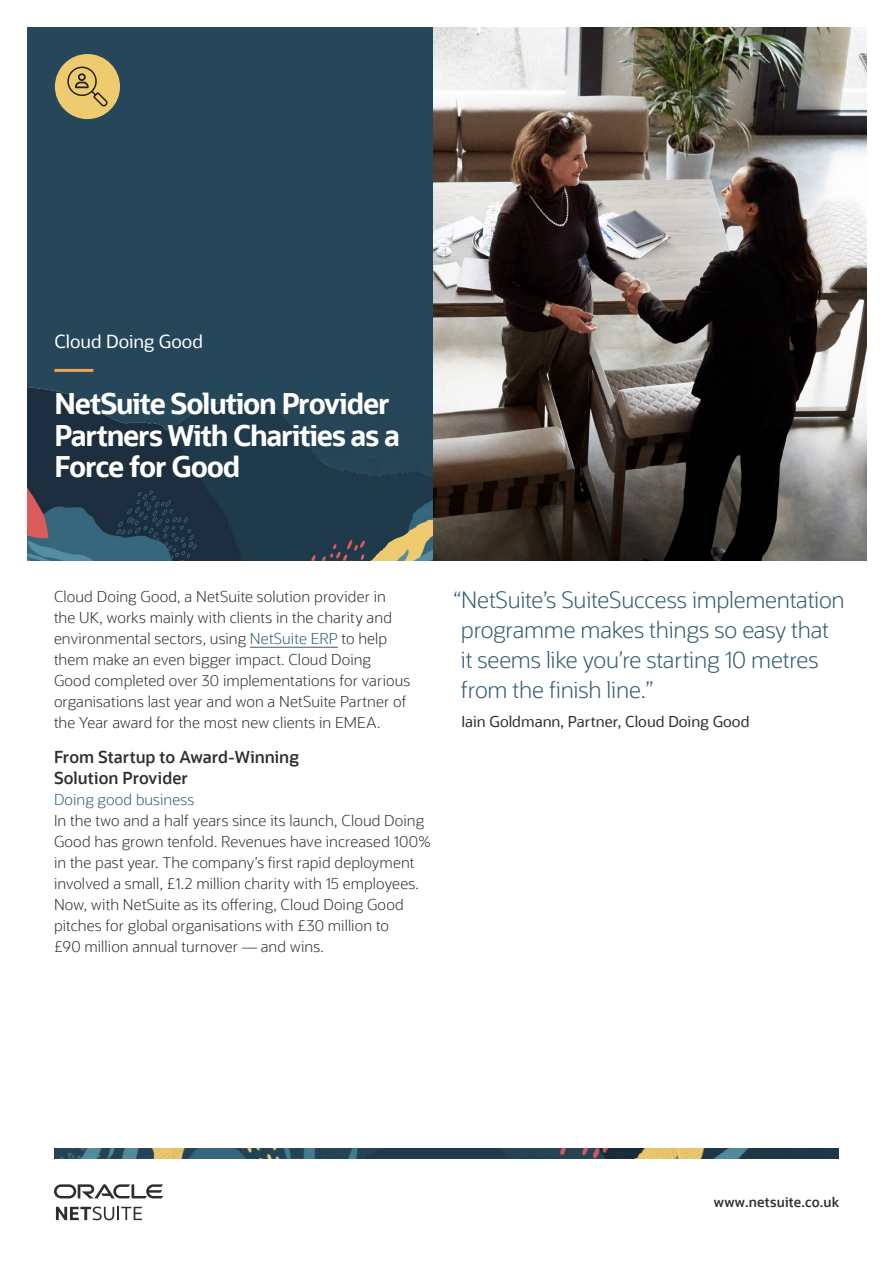
<style>
.page{position:relative;width:893px;height:1263px;background:#fff}
.page>*{position:absolute;margin:0;border:0;box-sizing:border-box;transform-origin:0 0}
.t1{font:700 28.5px/31.5px "Oracle Sans";letter-spacing:-.04em;color:#fff}
.t2{font:300 22.5px/30px "Oracle Sans";letter-spacing:-.01em;color:#325c72}
.t3{font:18px "Oracle Sans";color:#fff}
.t4{font:600 16.5px/21px "Oracle Sans";color:#312d2a}
.t5{font:300 15px/21px "Oracle Sans";letter-spacing:.005em;color:#312d2a}
.t6{font:15px "Oracle Sans";color:#312d2a}
.t7{font:300 15px "Oracle Sans";letter-spacing:.005em;color:#325c72}
.t8{font:600 13.5px "Oracle Sans";letter-spacing:.015em;color:#312d2a}
.s1{color:#325c72}
</style>
<div class="page">
<img style="left:54px;top:1148px;width:785px;height:10px">
<hr style="left:250px;top:647px;width:88px;height:1px;background:#325c72">
<img style="left:433px;top:27px;width:433px;height:533px">
<div style="left:27px;top:27px;width:406px;height:533px;background:#264759"></div>
<img style="left:27px;top:368px;width:406px;height:192px">
<hr style="left:54px;top:369px;width:39px;height:3px;background:#eea357">
<div style="left:55px;top:54px;width:65px;height:65px;background:#efcb70;border-radius:50%"></div>
<svg style="left:67px;top:66px;width:41px;height:41px"></svg>
<svg style="left:56px;top:1206px;width:86px;height:14px"></svg>
<svg style="left:54px;top:1184px;width:109px;height:14px"></svg>
<p class="t3" style="left:54px;top:330px;width:150px">Cloud Doing Good</p>
<h1 class="t1" style="left:54px;top:388px;width:347px">NetSuite Solution Provider<br>Partners With Charities as a<br>Force for Good</h1>
<p class="t5" style="left:54px;top:586px;width:358px">Cloud Doing Good, a NetSuite solution provider in the UK, works mainly with clients in the charity and environmental sectors, using <span class="s1">NetSuite ERP</span> to help them make an even bigger impact. Cloud Doing Good completed over 30 implementations for various organisations last year and won a NetSuite Partner of the Year award for the most new clients in EMEA.</p>
<p class="t4" style="left:54px;top:746px;width:247px">From Startup to Award-Winning<br>Solution Provider</p>
<p class="t7" style="left:54px;top:790px;width:142px">Doing good business</p>
<p class="t5" style="left:54px;top:810px;width:378px">In the two and a half years since its launch, Cloud Doing Good has grown tenfold. Revenues have increased 100% in the past year. The company’s first rapid deployment involved a small, £1.2 million charity with 15 employees.<br>Now, with NetSuite as its offering, Cloud Doing Good pitches for global organisations with £30 million to<br>£90 million annual turnover — and wins.</p>
<h2 class="t2" style="left:461px;top:585px;width:385px;text-indent:-7px">“NetSuite’s SuiteSuccess implementation programme makes things so easy that it seems like you’re starting 10 metres from the finish line.”</h2>
<p class="t6" style="left:461px;top:712px;width:290px">Iain Goldmann, Partner, Cloud Doing Good</p>
<p class="t8" style="left:714px;top:1194px;width:127px">www.netsuite.co.uk</p>
</div>
